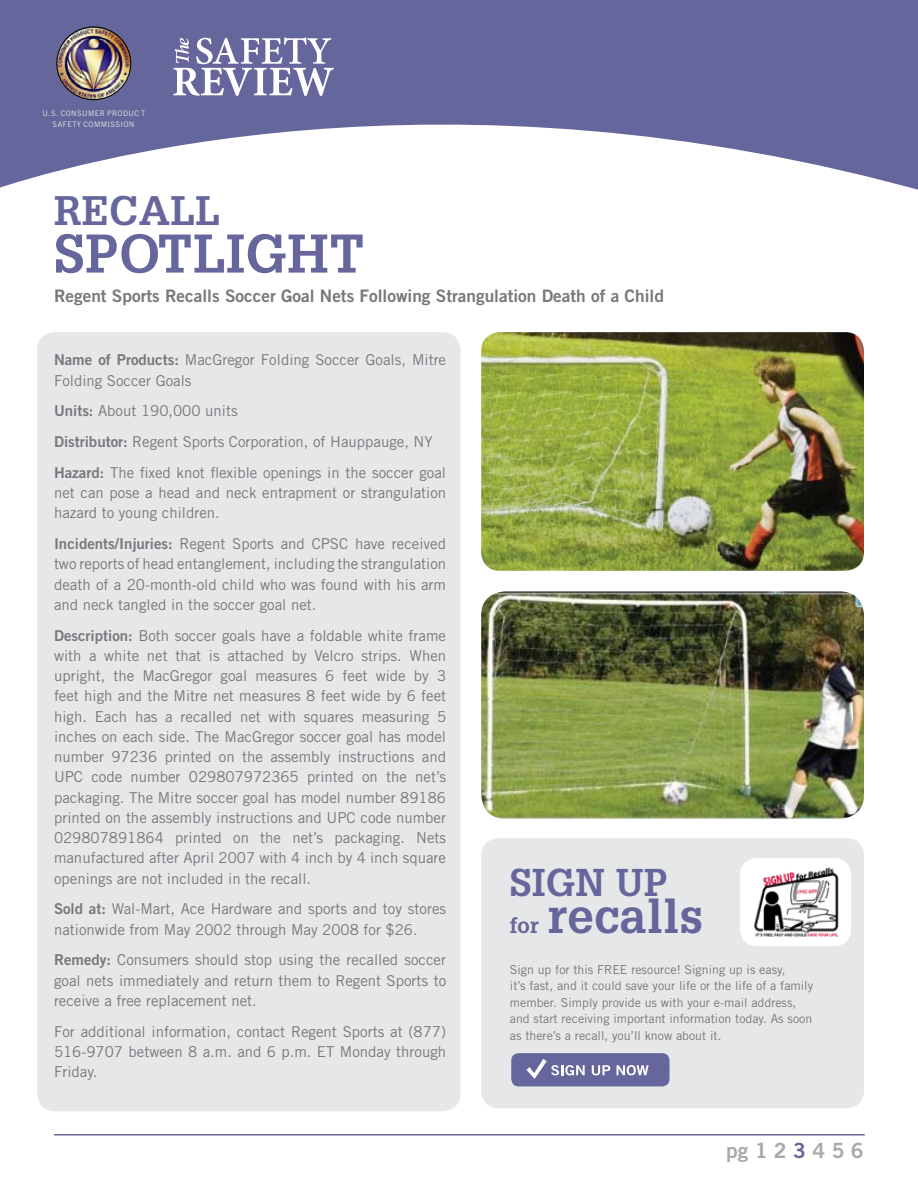
<style>
.page{position:relative;width:918px;height:1188px;background:#fff}
.page>*{position:absolute;margin:0;border:0;box-sizing:border-box;transform-origin:0 0}
.t1{font:700 53.1px "Glypha LT Std";letter-spacing:.01em;color:#65669b}
.t2{font:700 47.4px "Glypha LT Std";letter-spacing:.01em;color:#65669b}
.t3{font:700 40.35px "Glypha LT Std";letter-spacing:.01em;color:#65669b}
.t4{font:700 37.8px "Glypha LT Std";letter-spacing:.01em;color:#65669b}
.t5{font:700 21.3px "Glypha LT Std";color:#65669b}
.t6{font:21px "Trade Gothic Bold Two";color:#a7a9ac}
.subhead{font:17.25px "Trade Gothic Bold Two";color:#77787b}
.text{font:15px/20.2px "Trade Gothic";color:#77787b;text-align:justify}
.TradeGothic_Body_Rec{font:12.45px/16.5px "Trade Gothic";color:#77787b}
.t7{font:7.65px/10.9px "Trade Gothic";letter-spacing:.05em;color:#e6e7e8;text-align:center}
.s1{font-family:"Trade Gothic Bold Two"}
.s2{color:#65669b}
</style>
<div class="page">
<hr style="left:54px;top:1134px;width:811px;height:2px;background:#65669b">
<svg style="left:0;top:0;width:918px;height:190px;fill:#65669b"></svg>
<svg style="left:173px;top:37px;width:161px;height:59px"></svg>
<img style="left:53px;top:24px;width:82px;height:80px">
<div style="left:56px;top:26px;width:75px;height:74px;border:1px solid #000;border-radius:50%"></div>
<div style="left:37px;top:332px;width:423px;height:779px;background:#e6e7e8;border-radius:18px"></div>
<div style="left:481px;top:838px;width:383px;height:270px;background:#e6e7e8;border-radius:18px"></div>
<div style="left:511px;top:1053px;width:159px;height:33px;background:#65669b;border-radius:7px"></div>
<svg style="left:592px;top:1065px;width:18px;height:10px"></svg>
<svg style="left:617px;top:1065px;width:32px;height:10px"></svg>
<svg style="left:526px;top:1059px;width:59px;height:20px"></svg>
<div style="left:740px;top:858px;width:111px;height:88px;background:#fff;border-radius:17px"></div>
<img style="left:754px;top:867px;width:85px;height:69px">
<img style="left:481px;top:332px;width:383px;height:239px">
<img style="left:481px;top:591px;width:383px;height:228px">
<p class="t7" style="left:42px;top:108px;width:104px">U.S. CONSUMER PRODUC T<br>SAFETY COMMISSION</p>
<p class="t3" style="left:54px;top:185px;width:168px">RECALL</p>
<p class="t1" style="left:54px;top:221px;width:312px">SPOTLIGHT</p>
<p class="subhead" style="left:54px;top:285px;width:611px">Regent Sports Recalls Soccer Goal Nets Following Strangulation Death of a Child</p>
<p class="text" style="left:54px;top:350px;width:394px"><span class="s1">Name of Products:</span> MacGregor Folding Soccer Goals, Mitre<br>Folding Soccer Goals</p>
<p class="text" style="left:54px;top:401px;width:185px"><span class="s1">Units:</span> About 190,000 units</p>
<p class="text" style="left:54px;top:431px;width:380px"><span class="s1">Distributor:</span> Regent Sports Corporation, of Hauppauge, NY</p>
<p class="text" style="left:54px;top:462px;width:394px"><span class="s1">Hazard:</span> The fixed knot flexible openings in the soccer goal net can pose a head and neck entrapment or strangulation hazard to young children.</p>
<p class="text" style="left:54px;top:533px;width:394px"><span class="s1">Incidents/Injuries:</span> Regent Sports and CPSC have received two reports of head entanglement, including the strangulation death of a 20-month-old child who was found with his arm and neck tangled in the soccer goal net.</p>
<p class="text" style="left:54px;top:625px;width:394px"><span class="s1">Description:</span> Both soccer goals have a foldable white frame with a white net that is attached by Velcro strips. When upright, the MacGregor goal measures 6 feet wide by 3 feet high and the Mitre net measures 8 feet wide by 6 feet high. Each has a recalled net with squares measuring 5 inches on each side. The MacGregor soccer goal has model number 97236 printed on the assembly instructions and UPC code number 029807972365 printed on the net’s packaging. The Mitre soccer goal has model number 89186 printed on the assembly instructions and UPC code number 029807891864 printed on the net’s packaging. Nets manufactured after April 2007 with 4 inch by 4 inch square openings are not included in the recall.</p>
<p class="text" style="left:54px;top:899px;width:394px"><span class="s1">Sold at:</span> Wal-Mart, Ace Hardware and sports and toy stores nationwide from May 2002 through May 2008 for $26.</p>
<p class="text" style="left:54px;top:950px;width:394px"><span class="s1">Remedy:</span> Consumers should stop using the recalled soccer goal nets immediately and return them to Regent Sports to receive a free replacement net.</p>
<p class="text" style="left:54px;top:1021px;width:394px">For additional information, contact Regent Sports at (877)<br>516-9707 between 8 a.m. and 6 p.m. ET Monday through Friday.</p>
<p class="t4" style="left:510px;top:859px;width:159px">SIGN UP</p>
<p class="t5" style="left:510px;top:912px;width:30px">for</p>
<p class="t2" style="left:548px;top:887px;width:157px">recalls</p>
<p class="TradeGothic_Body_Rec" style="left:510px;top:961px;width:305px">Sign up for this FREE resource! Signing up is easy,<br>it’s fast, and it could save your life or the life of a family member. Simply provide us with your e-mail address, and start receiving important information today. As soon as there’s a recall, you’ll know about it.</p>
<p class="t6" style="left:726px;top:1137px;width:139px">pg 1 2 <span class="s2">3</span> 4 5 6</p>
</div>
